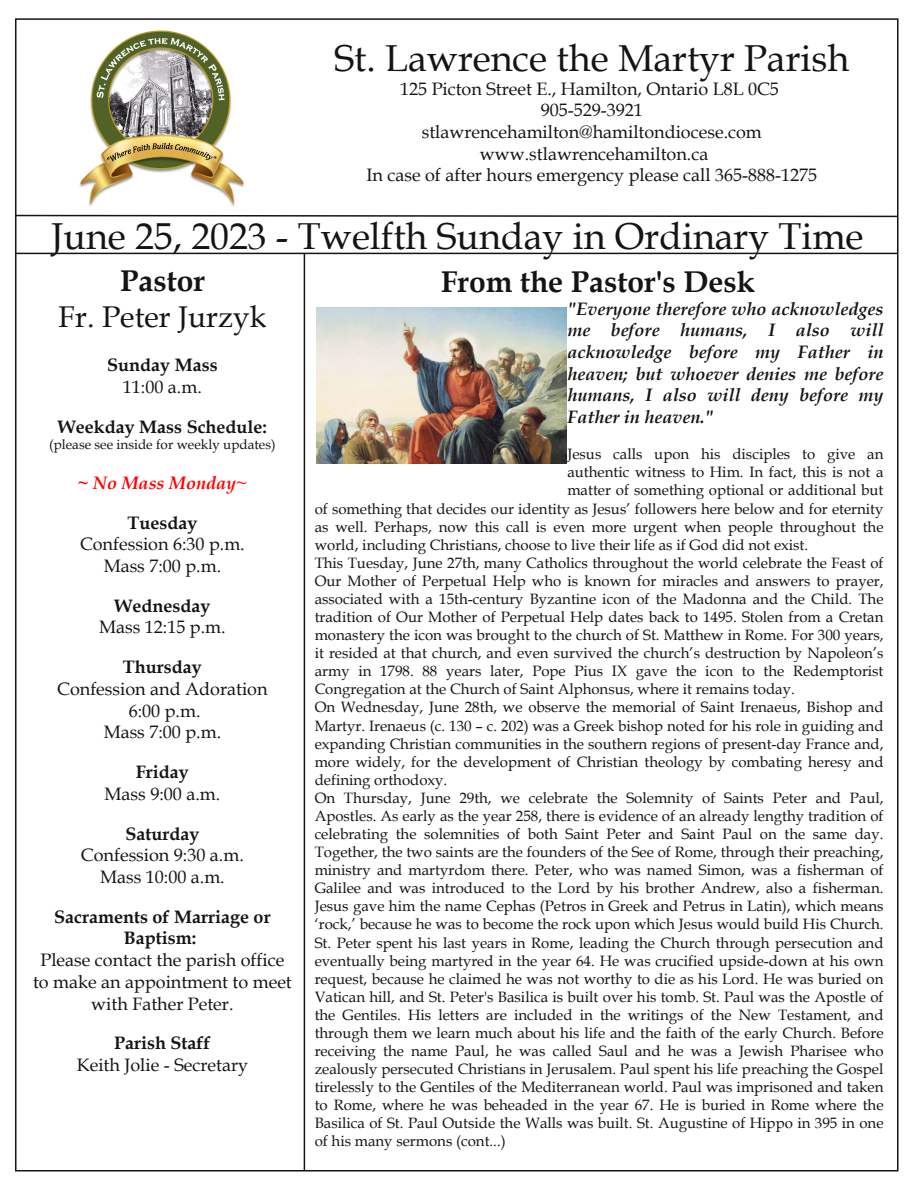
<style>
.page{position:relative;width:918px;height:1188px;background:#fff}
.page>*{position:absolute;margin:0;border:0;box-sizing:border-box;transform-origin:0 0}
.t1{font:37.5px "Book Antiqua";color:#161413}
.t2{font:700 30px "Book Antiqua";color:#161413}
.t3{font:30px "Book Antiqua";color:#161413}
.t4{font:18px/21.8px "Book Antiqua";color:#161413;text-align:center}
.t5{font:italic 700 18px/21.8px "Book Antiqua";color:#161413;text-align:justify}
.t6{font:700 18px/21.8px "Book Antiqua";color:#161413;text-align:center}
.t7{font:italic 700 18px "Book Antiqua";color:#f00}
.t8{font:15px "Book Antiqua";color:#161413}
.t9{font:13.5px "Book Antiqua";color:#161413}
.s1{font-weight:400;font-style:normal}
</style>
<div class="page">
<img style="left:79px;top:30px;width:165px;height:176px">
<hr style="left:304px;top:254px;width:1px;height:916px;background:#161413">
<svg style="left:15px;top:214px;width:884px;height:4px"></svg>
<hr style="left:15px;top:253px;width:882px;height:1px;background:#161413">
<img style="left:317px;top:308px;width:250px;height:156px">
<h1 class="t1" style="left:334px;top:36px;width:516px">St. Lawrence the Martyr Parish</h1>
<p class="t4" style="left:366px;top:78px;width:452px">125 Picton Street E., Hamilton, Ontario L8L 0C5<br>905-529-3921<br>stlawrencehamilton@hamiltondiocese.com www.stlawrencehamilton.ca<br>In case of after hours emergency please call 365-888-1275</p>
<h1 class="t1" style="left:51px;top:214px;width:814px">June 25, 2023 - Twelfth Sunday in Ordinary Time</h1>
<h2 class="t2" style="left:120px;top:263px;width:86px">Pastor</h2>
<h2 class="t3" style="left:59px;top:299px;width:209px">Fr. Peter Jurzyk</h2>
<h2 class="t2" style="left:441px;top:264px;width:316px">From the Pastor's Desk</h2>
<p class="t5" style="left:567px;top:298px;width:318px">"Everyone therefore who acknowledges me before humans, I also will acknowledge before my Father in heaven; but whoever denies me before humans, I also will deny before my Father in heaven."</p>
<p class="t8" style="left:567px;top:445px;width:318px">Jesus calls upon his disciples to give an</p>
<p class="t8" style="left:567px;top:464px;width:318px">authentic witness to Him. In fact, this is not a</p>
<p class="t8" style="left:567px;top:482px;width:318px">matter of something optional or additional but</p>
<p class="t8" style="left:315px;top:500px;width:570px">of something that decides our identity as Jesus’ followers here below and for eternity</p>
<p class="t8" style="left:315px;top:518px;width:570px">as well. Perhaps, now this call is even more urgent when people throughout the</p>
<p class="t8" style="left:315px;top:536px;width:495px">world, including Christians, choose to live their life as if God did not exist.</p>
<p class="t8" style="left:315px;top:554px;width:570px">This Tuesday, June 27th, many Catholics throughout the world celebrate the Feast of</p>
<p class="t8" style="left:315px;top:572px;width:570px">Our Mother of Perpetual Help who is known for miracles and answers to prayer,</p>
<p class="t8" style="left:315px;top:590px;width:570px">associated with a 15th-century Byzantine icon of the Madonna and the Child. The</p>
<p class="t8" style="left:315px;top:608px;width:570px">tradition of Our Mother of Perpetual Help dates back to 1495. Stolen from a Cretan</p>
<p class="t8" style="left:315px;top:626px;width:570px">monastery the icon was brought to the church of St. Matthew in Rome. For 300 years,</p>
<p class="t8" style="left:315px;top:644px;width:570px">it resided at that church, and even survived the church’s destruction by Napoleon’s</p>
<p class="t8" style="left:315px;top:662px;width:570px">army in 1798. 88 years later, Pope Pius IX gave the icon to the Redemptorist</p>
<p class="t8" style="left:315px;top:681px;width:482px">Congregation at the Church of Saint Alphonsus, where it remains today.</p>
<p class="t8" style="left:315px;top:699px;width:570px">On Wednesday, June 28th, we observe the memorial of Saint Irenaeus, Bishop and</p>
<p class="t8" style="left:315px;top:717px;width:570px">Martyr. Irenaeus (c. 130 – c. 202) was a Greek bishop noted for his role in guiding and</p>
<p class="t8" style="left:315px;top:735px;width:570px">expanding Christian communities in the southern regions of present-day France and,</p>
<p class="t8" style="left:315px;top:753px;width:570px">more widely, for the development of Christian theology by combating heresy and</p>
<p class="t8" style="left:315px;top:771px;width:134px">defining orthodoxy.</p>
<p class="t8" style="left:315px;top:789px;width:570px">On Thursday, June 29th, we celebrate the Solemnity of Saints Peter and Paul,</p>
<p class="t8" style="left:315px;top:807px;width:570px">Apostles. As early as the year 258, there is evidence of an already lengthy tradition of</p>
<p class="t8" style="left:315px;top:825px;width:570px">celebrating the solemnities of both Saint Peter and Saint Paul on the same day.</p>
<p class="t8" style="left:315px;top:843px;width:570px">Together, the two saints are the founders of the See of Rome, through their preaching,</p>
<p class="t8" style="left:315px;top:861px;width:570px">ministry and martyrdom there. Peter, who was named Simon, was a fisherman of</p>
<p class="t8" style="left:315px;top:879px;width:570px">Galilee and was introduced to the Lord by his brother Andrew, also a fisherman.</p>
<p class="t8" style="left:315px;top:898px;width:570px">Jesus gave him the name Cephas (Petros in Greek and Petrus in Latin), which means</p>
<p class="t8" style="left:315px;top:916px;width:570px">‘rock,’ because he was to become the rock upon which Jesus would build His Church.</p>
<p class="t8" style="left:315px;top:934px;width:570px">St. Peter spent his last years in Rome, leading the Church through persecution and</p>
<p class="t8" style="left:315px;top:952px;width:570px">eventually being martyred in the year 64. He was crucified upside-down at his own</p>
<p class="t8" style="left:315px;top:970px;width:570px">request, because he claimed he was not worthy to die as his Lord. He was buried on</p>
<p class="t8" style="left:315px;top:988px;width:570px">Vatican hill, and St. Peter's Basilica is built over his tomb. St. Paul was the Apostle of</p>
<p class="t8" style="left:315px;top:1006px;width:570px">the Gentiles. His letters are included in the writings of the New Testament, and</p>
<p class="t8" style="left:315px;top:1024px;width:570px">through them we learn much about his life and the faith of the early Church. Before</p>
<p class="t8" style="left:315px;top:1042px;width:570px">receiving the name Paul, he was called Saul and he was a Jewish Pharisee who</p>
<p class="t8" style="left:315px;top:1060px;width:570px">zealously persecuted Christians in Jerusalem. Paul spent his life preaching the Gospel</p>
<p class="t8" style="left:315px;top:1078px;width:570px">tirelessly to the Gentiles of the Mediterranean world. Paul was imprisoned and taken</p>
<p class="t8" style="left:315px;top:1096px;width:570px">to Rome, where he was beheaded in the year 67. He is buried in Rome where the</p>
<p class="t8" style="left:315px;top:1115px;width:570px">Basilica of St. Paul Outside the Walls was built. St. Augustine of Hippo in 395 in one</p>
<p class="t8" style="left:315px;top:1133px;width:193px">of his many sermons (cont...)</p>
<p class="t6" style="left:107px;top:355px;width:112px">Sunday Mass</p>
<p class="t4" style="left:123px;top:376px;width:80px">11:00 a.m.</p>
<p class="t6" style="left:58px;top:416px;width:211px">Weekday Mass Schedule:</p>
<p class="t9" style="left:49px;top:436px;width:228px">(please see inside for weekly updates)</p>
<p class="t7" style="left:78px;top:472px;width:171px">~ No Mass Monday<span class="s1">~</span></p>
<p class="t6" style="left:127px;top:512px;width:71px">Tuesday</p>
<p class="t4" style="left:80px;top:534px;width:166px">Confession 6:30 p.m.<br>Mass 7:00 p.m.</p>
<p class="t6" style="left:114px;top:595px;width:97px">Wednesday</p>
<p class="t4" style="left:99px;top:617px;width:128px">Mass 12:15 p.m.</p>
<p class="t6" style="left:123px;top:657px;width:80px">Thursday</p>
<p class="t4" style="left:57px;top:678px;width:212px">Confession and Adoration<br>6:00 p.m.<br>Mass 7:00 p.m.</p>
<p class="t6" style="left:136px;top:761px;width:55px">Friday</p>
<p class="t4" style="left:105px;top:783px;width:117px">Mass 9:00 a.m.</p>
<p class="t6" style="left:125px;top:823px;width:75px">Saturday</p>
<p class="t4" style="left:81px;top:845px;width:164px">Confession 9:30 a.m.<br>Mass 10:00 a.m.</p>
<p class="t6" style="left:54px;top:906px;width:218px">Sacraments of Marriage or<br>Baptism:</p>
<p class="t4" style="left:33px;top:950px;width:260px">Please contact the parish office to make an appointment to meet with Father Peter.</p>
<p class="t6" style="left:114px;top:1033px;width:98px">Parish Staff</p>
<p class="t4" style="left:77px;top:1054px;width:173px">Keith Jolie - Secretary</p>
</div>
